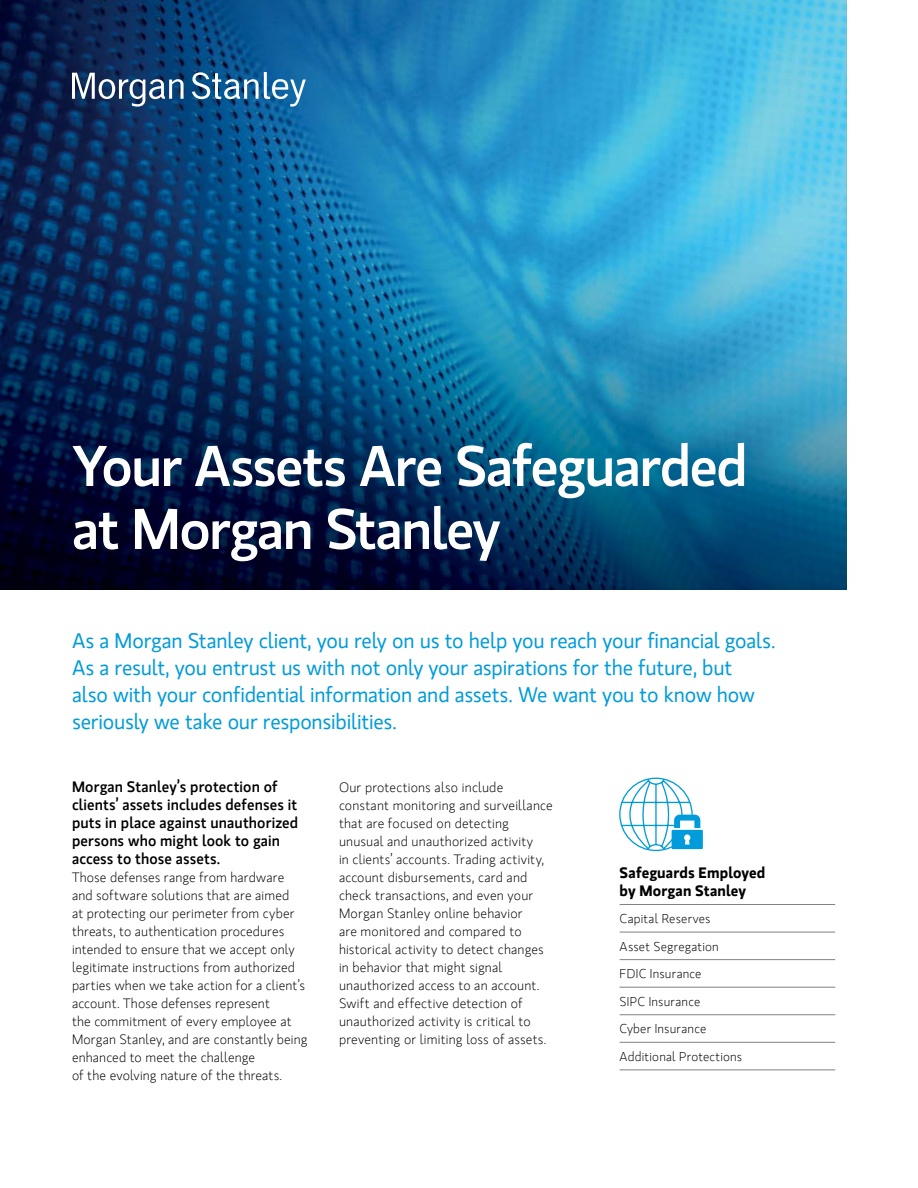
<style>
.page{position:relative;width:918px;height:1188px;background:#fff}
.page>*{position:absolute;margin:0;border:0;box-sizing:border-box;transform-origin:0 0}
.t1{font:500 57px/63px "MS Gloriola II Std";letter-spacing:-.035em;color:#fff}
.t2{font:21px/27px "MS Gloriola II Std";letter-spacing:-.01em;color:#009bda}
.t3{font:500 15px/18px "MS Gloriola II Std";letter-spacing:.01em;color:#000}
.t4{font:700 15px/18px "MS Gloriola II Std";letter-spacing:.01em;color:#000}
.t5{font:300 13.5px/18px "MS Gloriola II Std";letter-spacing:.01em;color:#000}
.t6{font:300 12.75px/27.6px "MS Gloriola II Std";letter-spacing:.015em;color:#000}
</style>
<div class="page">
<img style="left:0;top:0;width:846px;height:589px">
<hr style="left:620px;top:932px;width:215px;height:1px;background:#808285">
<hr style="left:620px;top:959px;width:215px;height:1px;background:#808285">
<hr style="left:620px;top:987px;width:215px;height:1px;background:#808285">
<hr style="left:620px;top:1014px;width:215px;height:1px;background:#808285">
<hr style="left:620px;top:1042px;width:215px;height:1px;background:#808285">
<hr style="left:620px;top:1070px;width:215px;height:1px;background:#808285">
<hr style="left:620px;top:904px;width:215px;height:1px;background:#808285">
<svg style="left:619px;top:777px;width:84px;height:75px"></svg>
<svg style="left:192px;top:72px;width:114px;height:35px"></svg>
<svg style="left:72px;top:73px;width:112px;height:34px"></svg>
<h1 class="t1" style="left:72px;top:433px;width:677px">Your Assets Are Safeguarded at Morgan Stanley</h1>
<p class="t2" style="left:72px;top:627px;width:705px">As a Morgan Stanley client, you rely on us to help you reach your financial goals.<br>As a result, you entrust us with not only your aspirations for the future, but<br>also with your confidential information and assets. We want you to know how seriously we take our responsibilities.</p>
<p class="t3" style="left:72px;top:777px;width:228px">Morgan Stanley’s protection of clients’ assets includes defenses it puts in place against unauthorized persons who might look to gain access to those assets.</p>
<p class="t5" style="left:72px;top:868px;width:237px">Those defenses range from hardware and software solutions that are aimed<br>at protecting our perimeter from cyber threats, to authentication procedures intended to ensure that we accept only legitimate instructions from authorized parties when we take action for a client’s account. Those defenses represent<br>the commitment of every employee at Morgan Stanley, and are constantly being enhanced to meet the challenge<br>of the evolving nature of the threats.</p>
<p class="t5" style="left:339px;top:778px;width:215px">Our protections also include constant monitoring and surveillance that are focused on detecting unusual and unauthorized activity<br>in clients’ accounts. Trading activity, account disbursements, card and check transactions, and even your Morgan Stanley online behavior<br>are monitored and compared to historical activity to detect changes in behavior that might signal unauthorized access to an account.<br>Swift and effective detection of unauthorized activity is critical to preventing or limiting loss of assets.</p>
<p class="t4" style="left:620px;top:863px;width:147px">Safeguards Employed by Morgan Stanley</p>
<p class="t6" style="left:620px;top:905px;width:124px">Capital Reserves<br>Asset Segregation<br>FDIC Insurance<br>SIPC Insurance<br>Cyber Insurance<br>Additional Protections</p>
</div>
